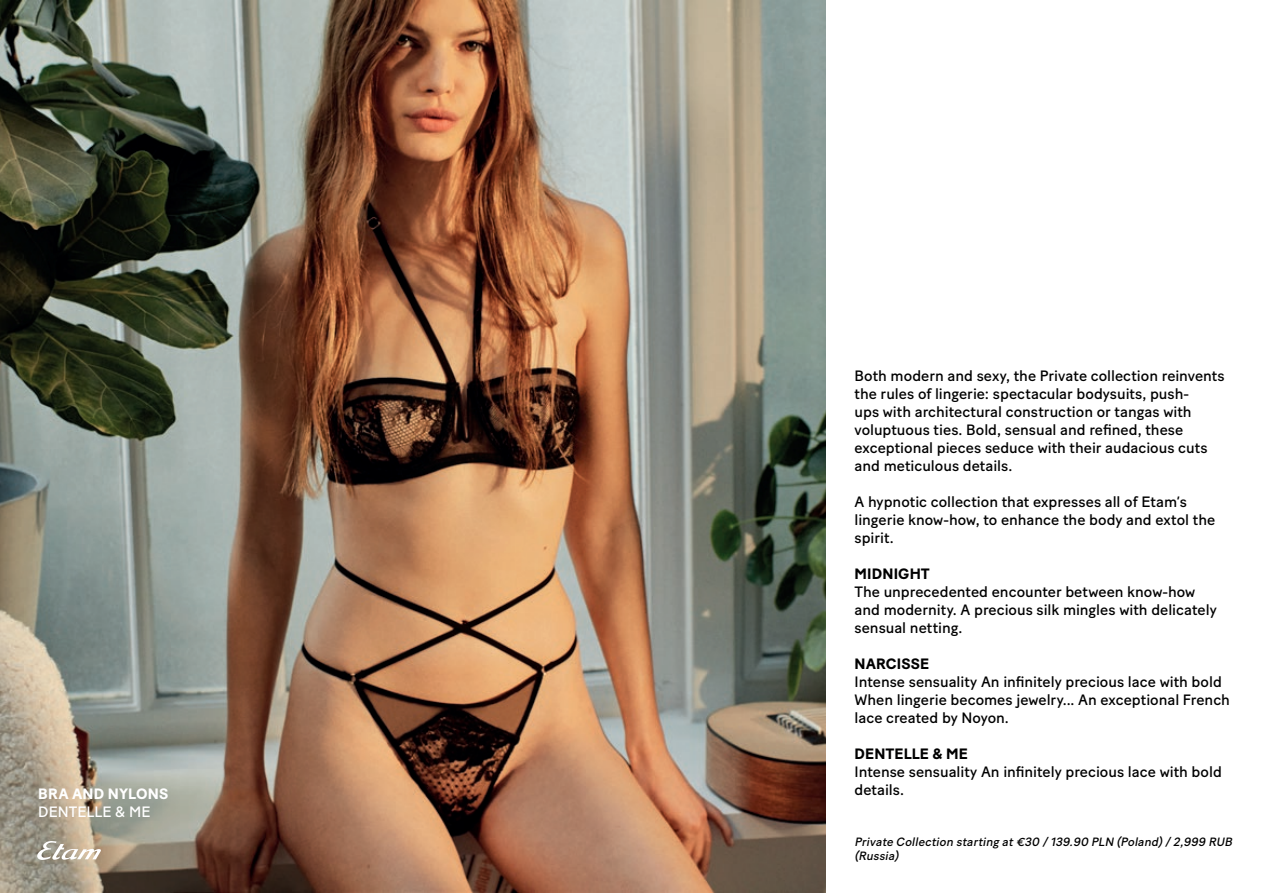
<style>
.page{position:relative;width:1263px;height:893px;background:#fff}
.page>*{position:absolute;margin:0;border:0;box-sizing:border-box;transform-origin:0 0}
.t1{font:15px/18px "Baton Turbo";color:#000001}
.t2{font:700 15px "Baton Turbo";letter-spacing:.01em;color:#000001}
.t3{font:700 15px "Baton Turbo";letter-spacing:.01em;color:#fff}
.t4{font:15px "Baton Turbo";letter-spacing:.005em;color:#fff}
.t5{font:italic 12px/14.4px "Baton Turbo";color:#000001}
</style>
<div class="page">
<img style="left:0;top:0;width:826px;height:893px">
<svg style="left:37px;top:841px;width:64px;height:19px"></svg>
<p class="t3" style="left:38px;top:782px;width:132px">BRA AND NYLONS</p>
<p class="t4" style="left:38px;top:800px;width:114px">DENTELLE &amp; ME</p>
<p class="t1" style="left:854px;top:366px;width:372px">Both modern and sexy, the Private collection reinvents the rules of lingerie: spectacular bodysuits, push-<br>ups with architectural construction or tangas with voluptuous ties. Bold, sensual and refined, these exceptional pieces seduce with their audacious cuts and meticulous details.</p>
<p class="t1" style="left:854px;top:492px;width:362px">A hypnotic collection that expresses all of Etam’s lingerie know-how, to enhance the body and extol the spirit.</p>
<p class="t2" style="left:854px;top:562px;width:77px">MIDNIGHT</p>
<p class="t1" style="left:854px;top:582px;width:364px">The unprecedented encounter between know-how and modernity. A precious silk mingles with delicately sensual netting.</p>
<p class="t2" style="left:854px;top:652px;width:76px">NARCISSE</p>
<p class="t1" style="left:854px;top:672px;width:377px">Intense sensuality An infinitely precious lace with bold<br>When lingerie becomes jewelry... An exceptional French lace created by Noyon.</p>
<p class="t2" style="left:854px;top:742px;width:115px">DENTELLE &amp; ME</p>
<p class="t1" style="left:854px;top:762px;width:369px">Intense sensuality An infinitely precious lace with bold details.</p>
<p class="t5" style="left:854px;top:833px;width:382px">Private Collection starting at€30 /139.90 PLN (Poland)/2,999 RUB (Russia)</p>
</div>
